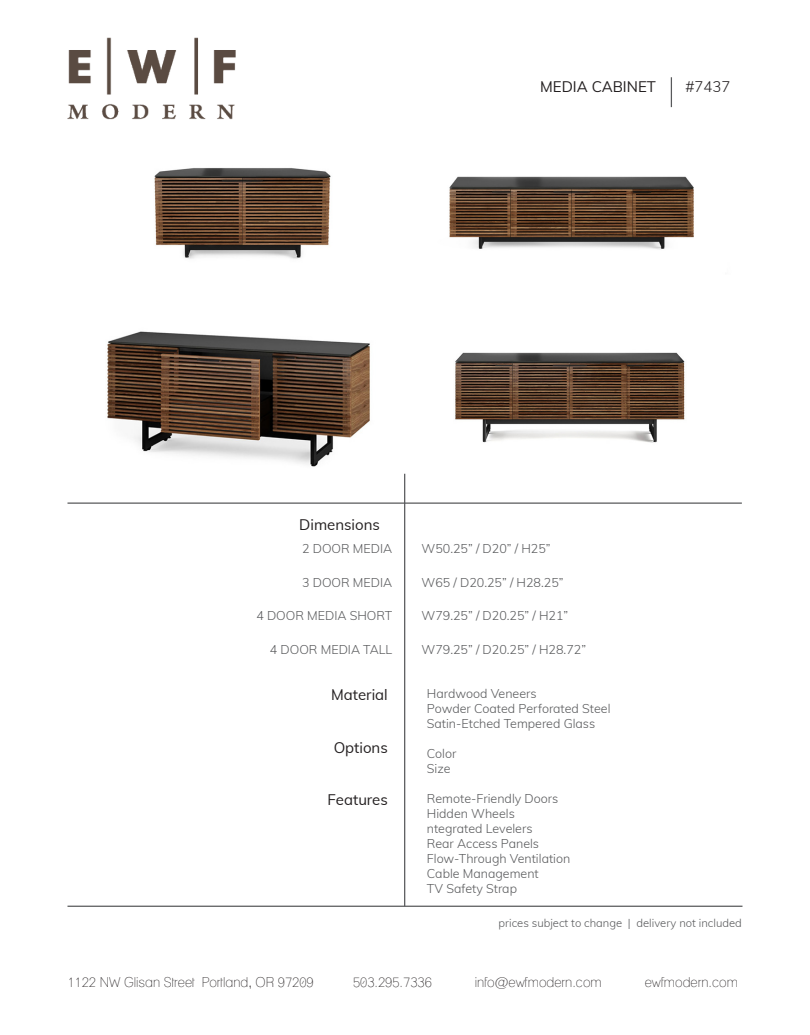
<style>
.page{position:relative;width:810px;height:1035px;background:#fff}
.page>*{position:absolute;margin:0;border:0;box-sizing:border-box;transform-origin:0 0}
.t1{font:15px "Muli";color:#231f20}
.t2{font:300 15px "Muli";color:#231f20}
.t3{font:condensed 13.75px "Lane";color:#231f20}
.t4{font:300 12.5px "Muli";color:#58595b}
.t5{font:300 11.25px "Muli";color:#58595b}
</style>
<div class="page">
<img style="left:154px;top:168px;width:177px;height:91px">
<img style="left:449px;top:176px;width:245px;height:74px">
<img style="left:107px;top:331px;width:263px;height:136px">
<img style="left:455px;top:352px;width:230px;height:91px">
<img style="left:68px;top:37px;width:168px;height:83px">
<hr style="left:68px;top:906px;width:674px;height:1px;background:#58595b">
<hr style="left:68px;top:502px;width:674px;height:2px;background:#58595b">
<hr style="left:404px;top:474px;width:1px;height:432px;background:#58595b">
<hr style="left:671px;top:77px;width:1px;height:30px;background:#58595b">
<p class="t1" style="left:540px;top:76px;width:117px">MEDIA CABINET</p>
<p class="t2" style="left:685px;top:76px;width:47px">#7437</p>
<p class="t1" style="left:299px;top:514px;width:82px">Dimensions</p>
<p class="t4" style="left:302px;top:539px;width:92px">2 DOOR MEDIA</p>
<p class="t4" style="left:302px;top:573px;width:92px">3 DOOR MEDIA</p>
<p class="t4" style="left:256px;top:607px;width:137px">4 DOOR MEDIA SHORT</p>
<p class="t4" style="left:270px;top:641px;width:124px">4 DOOR MEDIA TALL</p>
<p class="t1" style="left:331px;top:684px;width:58px">Material</p>
<p class="t1" style="left:334px;top:736px;width:56px">Options</p>
<p class="t1" style="left:328px;top:789px;width:62px">Features</p>
<p class="t4" style="left:422px;top:539px;width:131px">W50.25” / D20” / H25”</p>
<p class="t4" style="left:422px;top:573px;width:144px">W65 / D20.25” / H28.25”</p>
<p class="t4" style="left:422px;top:607px;width:148px">W79.25” / D20.25” / H21”</p>
<p class="t4" style="left:422px;top:641px;width:166px">W79.25” / D20.25” / H28.72”</p>
<p class="t4" style="left:427px;top:684px;width:111px">Hardwood Veneers</p>
<p class="t4" style="left:427px;top:699px;width:185px">Powder Coated Perforated Steel</p>
<p class="t4" style="left:427px;top:714px;width:170px">Satin-Etched Tempered Glass</p>
<p class="t4" style="left:427px;top:744px;width:31px">Color</p>
<p class="t4" style="left:427px;top:759px;width:25px">Size</p>
<p class="t4" style="left:427px;top:789px;width:133px">Remote-Friendly Doors</p>
<p class="t4" style="left:427px;top:804px;width:90px">Hidden Wheels</p>
<p class="t4" style="left:427px;top:819px;width:107px">ntegrated Levelers</p>
<p class="t4" style="left:427px;top:834px;width:114px">Rear Access Panels</p>
<p class="t4" style="left:427px;top:849px;width:145px">Flow-Through Ventilation</p>
<p class="t4" style="left:427px;top:864px;width:113px">Cable Management</p>
<p class="t4" style="left:427px;top:879px;width:92px">TV Safety Strap</p>
<p class="t5" style="left:499px;top:915px;width:245px">prices subject to change | delivery not included</p>
<p class="t3" style="left:68px;top:974px;width:248px">1122 NW Glisan Street Portland, OR 97209</p>
<p class="t3" style="left:353px;top:974px;width:80px">503.295.7336</p>
<p class="t3" style="left:475px;top:974px;width:129px">info@ewfmodern.com</p>
<p class="t3" style="left:645px;top:974px;width:95px">ewfmodern.com</p>
</div>
